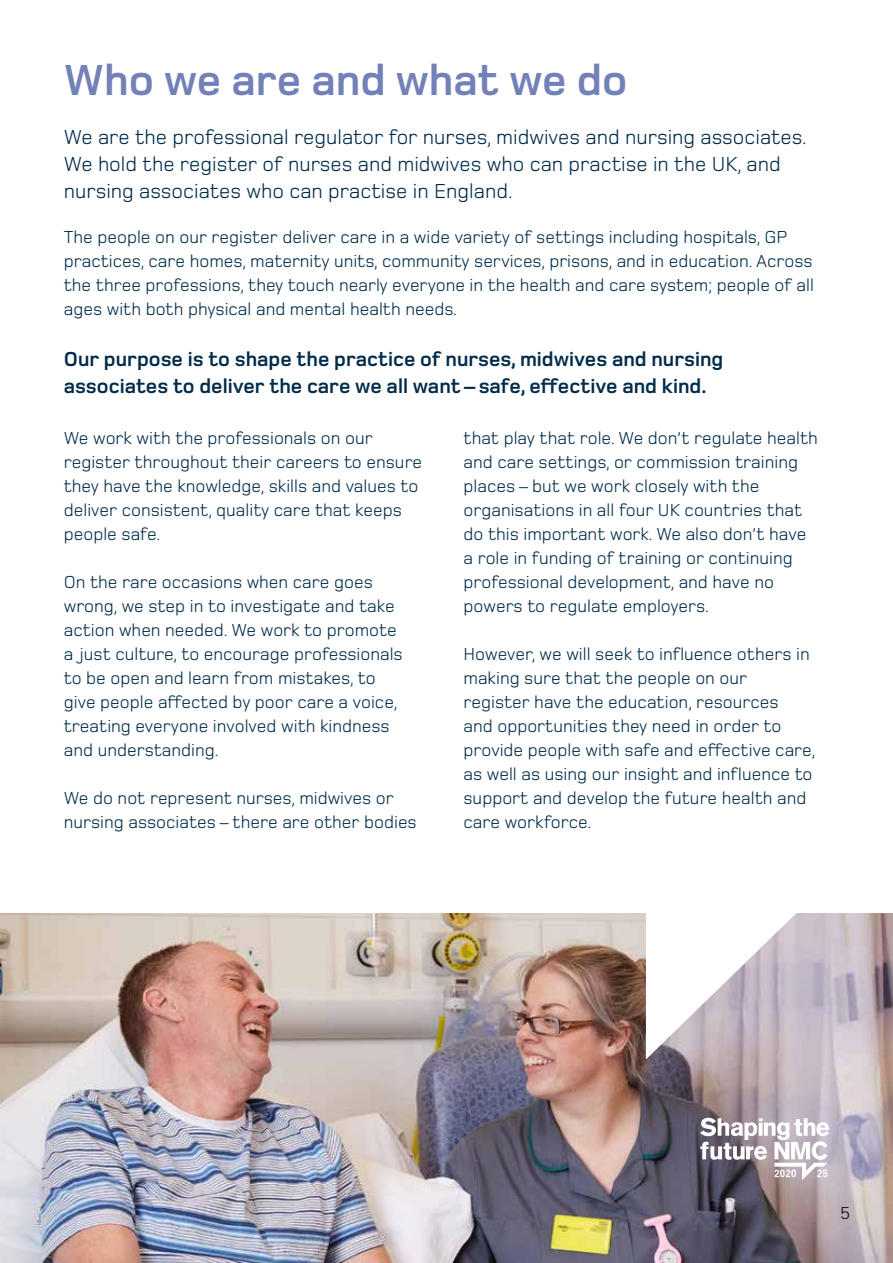
<style>
.page{position:relative;width:893px;height:1263px;background:#fff}
.page>*{position:absolute;margin:0;border:0;box-sizing:border-box;transform-origin:0 0}
.t1{font:700 45px "Foundry Monoline OT2";color:#7381b9}
.t2{font:21px/27px "Foundry Monoline OT2";color:#002c4a}
.t3{font:700 21px/27px "Foundry Monoline OT2";color:#002c4a}
.t4{font:18px/24px "Foundry Monoline OT2";color:#002c4a}
.t5{font:18px "Foundry Monoline";color:#000}
</style>
<div class="page">
<img style="left:0;top:913px;width:893px;height:350px">
<svg style="left:700px;top:1118px;width:129px;height:62px"></svg>
<h1 class="t1" style="left:64px;top:49px;width:565px">Who we are and what we do</h1>
<p class="t2" style="left:64px;top:122px;width:744px">We are the professional regulator for nurses, midwives and nursing associates.<br>We hold the register of nurses and midwives who can practise in the UK, and nursing associates who can practise in England.</p>
<p class="t4" style="left:64px;top:224px;width:752px">The people on our register deliver care in a wide variety of settings including hospitals, GP practices, care homes, maternity units, community services, prisons, and in education. Across the three professions, they touch nearly everyone in the health and care system; people of all ages with both physical and mental health needs.</p>
<p class="t3" style="left:64px;top:344px;width:661px">Our purpose is to shape the practice of nurses, midwives and nursing associates to deliver the care we all want – safe, effective and kind.</p>
<p class="t4" style="left:64px;top:425px;width:360px">We work with the professionals on our register throughout their careers to ensure they have the knowledge, skills and values to deliver consistent, quality care that keeps people safe.</p>
<p class="t4" style="left:64px;top:569px;width:340px">On the rare occasions when care goes wrong, we step in to investigate and take action when needed. We work to promote a just culture, to encourage professionals to be open and learn from mistakes, to give people affected by poor care a voice, treating everyone involved with kindness and understanding.</p>
<p class="t4" style="left:64px;top:785px;width:354px">We do not represent nurses, midwives or nursing associates – there are other bodies</p>
<p class="t4" style="left:463px;top:425px;width:356px">that play that role. We don’t regulate health and care settings, or commission training places – but we work closely with the organisations in all four UK countries that do this important work. We also don’t have a role in funding of training or continuing professional development, and have no powers to regulate employers.</p>
<p class="t4" style="left:463px;top:640px;width:353px">However, we will seek to influence others in making sure that the people on our register have the education, resources<br>and opportunities they need in order to provide people with safe and effective care, as well as using our insight and influence to support and develop the future health and care workforce.</p>
<p class="t5" style="left:840px;top:1204px;width:12px">5</p>
</div>
